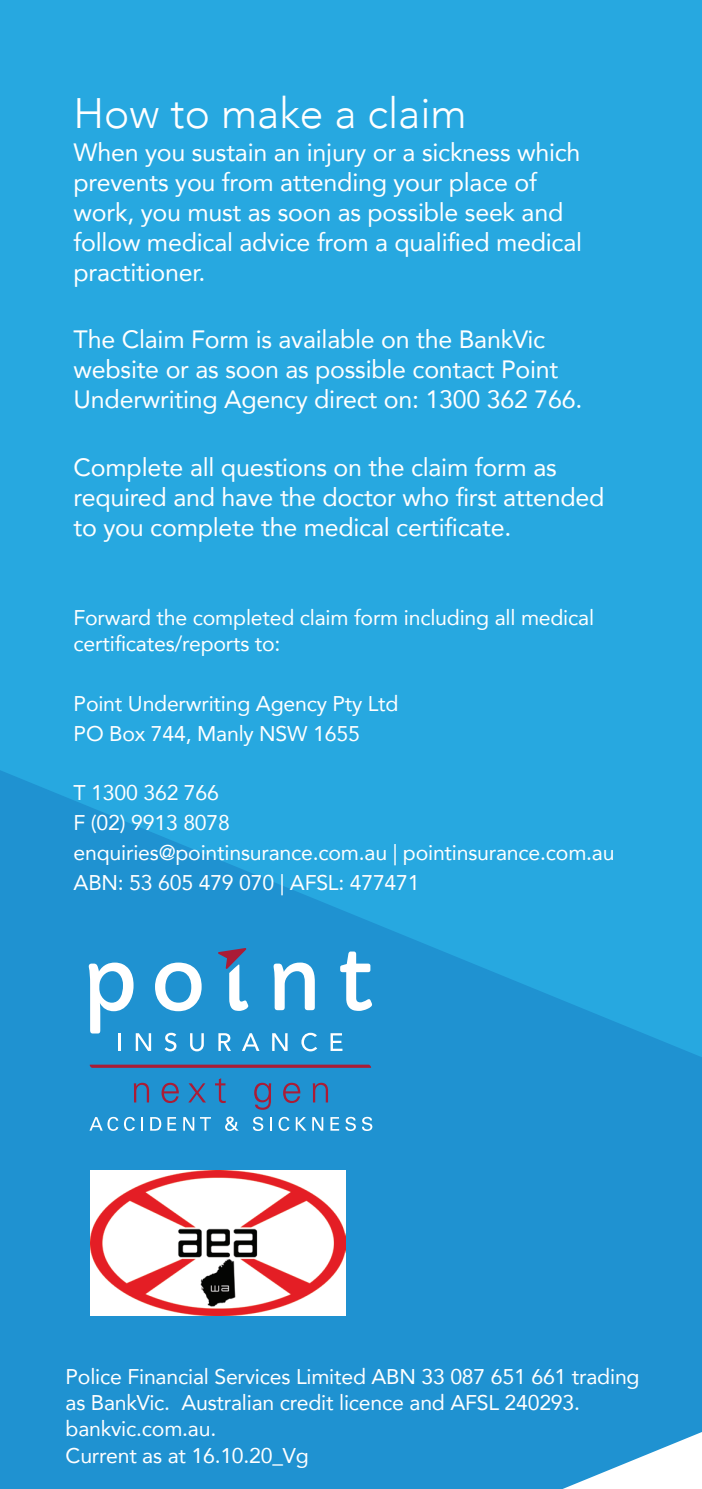
<style>
.page{position:relative;width:702px;height:1489px;background:#fff}
.page>*{position:absolute;margin:0;border:0;box-sizing:border-box;transform-origin:0 0}
.BODY_WHITE{font:300 42.5px "Avenir";color:#fff}
.BODY_WHITE-2{font:25px/30px "Avenir";letter-spacing:-.01em;color:#fff}
.BODY_WHITE-3{font:21.25px/26.2px "Avenir";letter-spacing:-.01em;color:#fff}
.s1{font-family:"Lato";font-size:22.5px;color:#231f20}
</style>
<div class="page">
<div style="left:0;top:0;width:702px;height:1488px;background:#27a8e0"></div>
<svg style="left:0;top:770px;width:702px;height:718px;fill:#1f92d1"></svg>
<svg style="left:562px;top:1431px;width:140px;height:57px;background:#8ac6e7"></svg>
<svg style="left:134px;top:1082px;width:15px;height:20px"></svg>
<svg style="left:161px;top:1082px;width:18px;height:20px"></svg>
<svg style="left:188px;top:1083px;width:18px;height:19px"></svg>
<svg style="left:215px;top:1078px;width:11px;height:24px"></svg>
<svg style="left:254px;top:1082px;width:17px;height:27px"></svg>
<svg style="left:283px;top:1082px;width:17px;height:20px"></svg>
<svg style="left:313px;top:1082px;width:15px;height:20px"></svg>
<svg style="left:89px;top:1116px;width:29px;height:14px"></svg>
<svg style="left:124px;top:1116px;width:11px;height:14px"></svg>
<svg style="left:141px;top:1116px;width:2px;height:14px"></svg>
<svg style="left:150px;top:1116px;width:11px;height:14px"></svg>
<svg style="left:167px;top:1116px;width:9px;height:14px"></svg>
<svg style="left:183px;top:1116px;width:11px;height:14px"></svg>
<svg style="left:200px;top:1116px;width:11px;height:14px"></svg>
<svg style="left:225px;top:1116px;width:14px;height:14px"></svg>
<svg style="left:253px;top:1116px;width:10px;height:14px"></svg>
<svg style="left:270px;top:1116px;width:2px;height:14px"></svg>
<svg style="left:278px;top:1116px;width:11px;height:14px"></svg>
<svg style="left:296px;top:1116px;width:10px;height:14px"></svg>
<svg style="left:312px;top:1116px;width:11px;height:14px"></svg>
<svg style="left:330px;top:1116px;width:9px;height:14px"></svg>
<svg style="left:345px;top:1116px;width:11px;height:14px"></svg>
<svg style="left:362px;top:1116px;width:10px;height:14px"></svg>
<svg style="left:89px;top:1064px;width:283px;height:3px"></svg>
<svg style="left:218px;top:1033px;width:13px;height:17px"></svg>
<svg style="left:242px;top:1033px;width:17px;height:17px"></svg>
<svg style="left:272px;top:1033px;width:15px;height:17px"></svg>
<svg style="left:301px;top:1032px;width:16px;height:19px"></svg>
<svg style="left:330px;top:1033px;width:12px;height:17px"></svg>
<svg style="left:89px;top:962px;width:115px;height:89px;background:#60b1de"></svg>
<svg style="left:273px;top:962px;width:42px;height:48px;background:#95cbe9"></svg>
<svg style="left:340px;top:951px;width:32px;height:59px;background:#81c1e5"></svg>
<svg style="left:218px;top:948px;width:30px;height:62px;background:#6a9fc9"></svg>
<img style="left:90px;top:1170px;width:255px;height:144px">
<p class="BODY_WHITE" style="left:74px;top:88px;width:394px">How to make a claim</p>
<p class="BODY_WHITE-2" style="left:74px;top:137px;width:510px">When you sustain an injury or a sickness which prevents you from attending your place of work, you must as soon as possible seek and follow medical advice from a qualified medical practitioner.</p>
<p class="BODY_WHITE-2" style="left:74px;top:324px;width:510px">The Claim Form is available on the BankVic website or as soon as possible contact Point<br>Underwriting Agency direct on: 1300 362 766.</p>
<p class="BODY_WHITE-2" style="left:74px;top:451px;width:532px">Complete all questions on the claim form as required and have the doctor who first attended to you complete the medical certificate.</p>
<p class="BODY_WHITE-3" style="left:74px;top:604px;width:522px">Forward the completed claim form including all medical certificates/reports to:</p>
<p class="BODY_WHITE-3" style="left:74px;top:689px;width:326px">Point Underwriting Agency Pty Ltd</p>
<p class="BODY_WHITE-3" style="left:74px;top:719px;width:288px">PO Box 744, Manly NSW 1655</p>
<p class="BODY_WHITE-3" style="left:74px;top:779px;width:147px">T 1300 362 766</p>
<p class="BODY_WHITE-3" style="left:74px;top:809px;width:158px">F (02) 9913 8078</p>
<p class="BODY_WHITE-3" style="left:74px;top:838px;width:542px">enquiries@pointinsurance.com.au | pointinsurance.com.au</p>
<p class="BODY_WHITE-3" style="left:74px;top:868px;width:347px">ABN: 53 605 479 070 | AFSL: 477471</p>
<p class="BODY_WHITE-3" style="left:66px;top:1362px;width:575px">Police Financial Services Limited ABN 33 087 651 661 trading as BankVic. Australian credit licence and AFSL 240293. bankvic.com.au.</p>
<p class="BODY_WHITE-3" style="left:29px;top:1441px;width:281px"><span class="s1">24</span> Current as at 16.10.20_Vg</p>
</div>
